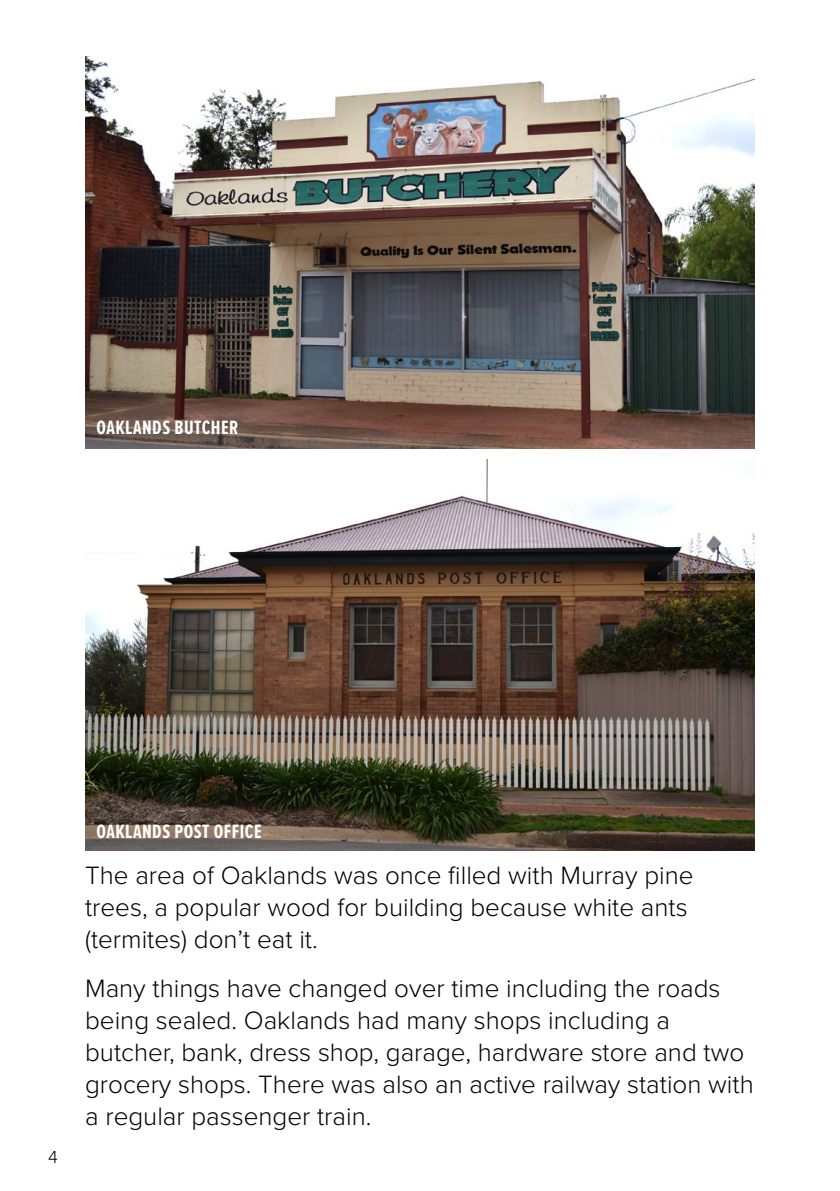
<style>
.page{position:relative;width:840px;height:1191px;background:#fff}
.page>*{position:absolute;margin:0;border:0;box-sizing:border-box;transform-origin:0 0}
.t1{font:300 26px/32px "Proxima Nova";color:#000}
.t2{font:700 20px "Proxima Nova Ex Cn";letter-spacing:.025em;color:#fff}
.t3{font:300 18px "Proxima Nova";color:#000}
</style>
<div class="page">
<img style="left:85px;top:57px;width:669px;height:391px">
<img style="left:85px;top:459px;width:669px;height:391px">
<p class="t2" style="left:96px;top:415px;width:143px">OAKLANDS BUTCHER</p>
<p class="t3" style="left:48px;top:1145px;width:11px">4</p>
<p class="t2" style="left:96px;top:819px;width:166px">OAKLANDS POST OFFICE</p>
<p class="t1" style="left:85px;top:859px;width:609px">The area of Oaklands was once filled with Murray pine trees, a popular wood for building because white ants (termites) don’t eat it.</p>
<p class="t1" style="left:85px;top:972px;width:669px">Many things have changed over time including the roads being sealed. Oaklands had many shops including a butcher, bank, dress shop, garage, hardware store and two grocery shops. There was also an active railway station with a regular passenger train.</p>
</div>
